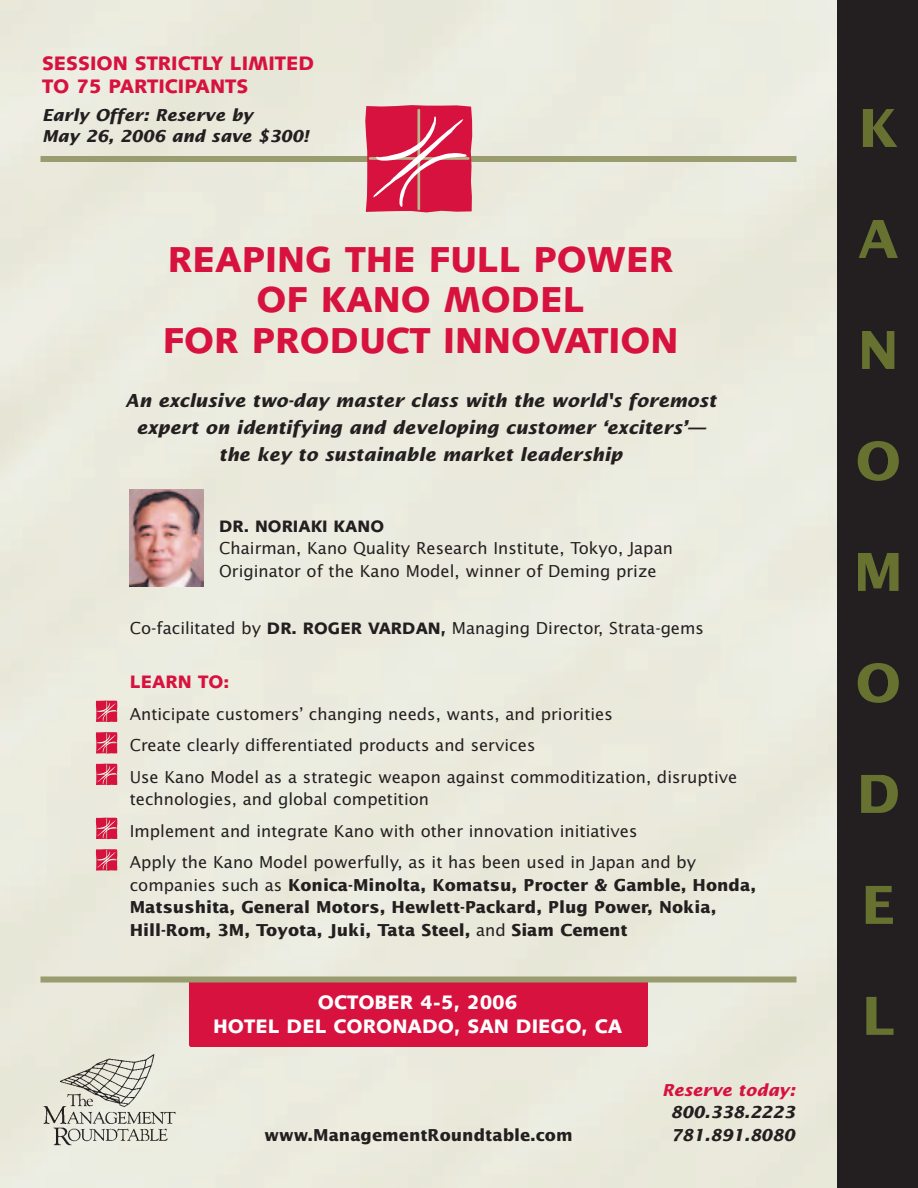
<style>
.page{position:relative;width:918px;height:1188px;background:#fff}
.page>*{position:absolute;margin:0;border:0;box-sizing:border-box;transform-origin:0 0}
.t1{font:700 52.5px/111px "Lucida Sans";color:#677231}
.t2{font:900 36px/40.5px "Syntax";color:#d7123e;text-align:center}
.t3{font:900 19.5px/23.4px "Syntax";color:#fff;text-align:center}
.t4{font:900 19.5px/22.5px "Syntax";color:#d7123e}
.t5{font:italic 700 18px/27px "Lucida Sans";color:#231f20;text-align:center}
.t6{font:900 18px "Syntax";color:#d7123e}
.t7{font:16.5px/31.5px "Lucida Sans";color:#231f20}
.t8{font:700 16.5px/22.5px "Lucida Sans";color:#231f20}
.t9{font:italic 700 16.5px/21px "Lucida Sans";color:#231f20}
.t10{font:900 16.5px "Syntax";color:#231f20}
.t11{font:italic 700 16.5px "Lucida Sans";color:#d7123e}
.s1{font-family:"Syntax";font-weight:900}
.s2{font-weight:400}
</style>
<div class="page">
<div style="left:0;top:0;width:837px;height:1188px;background:#eaeadd"></div>
<div style="left:40px;top:156px;width:756px;height:6px;background:#989c6f"></div>
<div style="left:837px;top:0;width:81px;height:1188px;background:#231f20"></div>
<svg style="left:365px;top:105px;width:107px;height:107px;background:#da3558"></svg>
<img style="left:129px;top:489px;width:74px;height:97px">
<svg style="left:96px;top:701px;width:21px;height:21px"></svg>
<svg style="left:96px;top:732px;width:21px;height:22px"></svg>
<svg style="left:96px;top:764px;width:21px;height:21px"></svg>
<svg style="left:96px;top:818px;width:21px;height:21px"></svg>
<svg style="left:96px;top:849px;width:21px;height:22px"></svg>
<div style="left:189px;top:980px;width:459px;height:67px;background:#d7123e;border-radius:2px"></div>
<div style="left:40px;top:976px;width:756px;height:6px;background:#989c6f"></div>
<img style="left:40px;top:1051px;width:137px;height:95px">
<p class="t4" style="left:42px;top:54px;width:274px">SESSION STRICTLY LIMITED<br>TO 75 PARTICIPANTS</p>
<p class="t9" style="left:42px;top:106px;width:268px">Early Offer: Reserve by<br>May 26, 2006 and save $300!</p>
<h2 class="t2" style="left:163px;top:242px;width:517px">REAPING THE FULL POWER<br>OF KANO MODEL<br>FOR PRODUCT INNOVATION</h2>
<p class="t5" style="left:125px;top:388px;width:593px">An exclusive two-day master class with the world's foremost expert on identifying and developing customer ‘exciters’— the key to sustainable market leadership</p>
<p class="t10" style="left:219px;top:519px;width:166px">DR. NORIAKI KANO</p>
<p class="t7" style="left:219px;top:538px;width:455px;line-height:22.5px">Chairman, Kano Quality Research Institute, Tokyo, Japan<br>Originator of the Kano Model, winner of Deming prize</p>
<p class="t7" style="left:130px;top:613px;width:576px">Co-facilitated by <span class="s1">DR. ROGER VARDAN,</span> Managing Director, Strata-gems</p>
<p class="t6" style="left:130px;top:675px;width:101px">LEARN TO:</p>
<p class="t7" style="left:130px;top:699px;width:609px">Anticipate customers’ changing needs, wants, and priorities<br>Create clearly differentiated products and services<br>Use Kano Model as a strategic weapon against commoditization, disruptive</p>
<p class="t7" style="left:130px;top:785px;width:568px">technologies, and global competition<br>Implement and integrate Kano with other innovation initiatives<br>Apply the Kano Model powerfully, as it has been used in Japan and by</p>
<p class="t8" style="left:130px;top:875px;width:628px"><span class="s2">companies such as</span> Konica-Minolta, Komatsu, Procter &amp; Gamble, Honda,<br>Matsushita, General Motors, Hewlett-Packard, Plug Power, Nokia,<br>Hill-Rom, 3M, Toyota, Juki, Tata Steel, <span class="s2">and</span> Siam Cement</p>
<p class="t3" style="left:213px;top:993px;width:411px">OCTOBER 4-5, 2006<br>HOTEL DEL CORONADO, SAN DIEGO, CA</p>
<p class="t11" style="left:662px;top:1083px;width:134px">Reserve today:</p>
<p class="t9" style="left:670px;top:1103px;width:126px">800.338.2223</p>
<p class="t8" style="left:264px;top:1125px;width:310px">www.ManagementRoundtable.com</p>
<p class="t9" style="left:670px;top:1125px;width:126px">781.891.8080</p>
<h1 class="t1" style="left:854px;top:76px;width:51px">K<br>A<br>N<br>O<br>M<br>O<br>D<br>E<br>L</h1>
</div>
